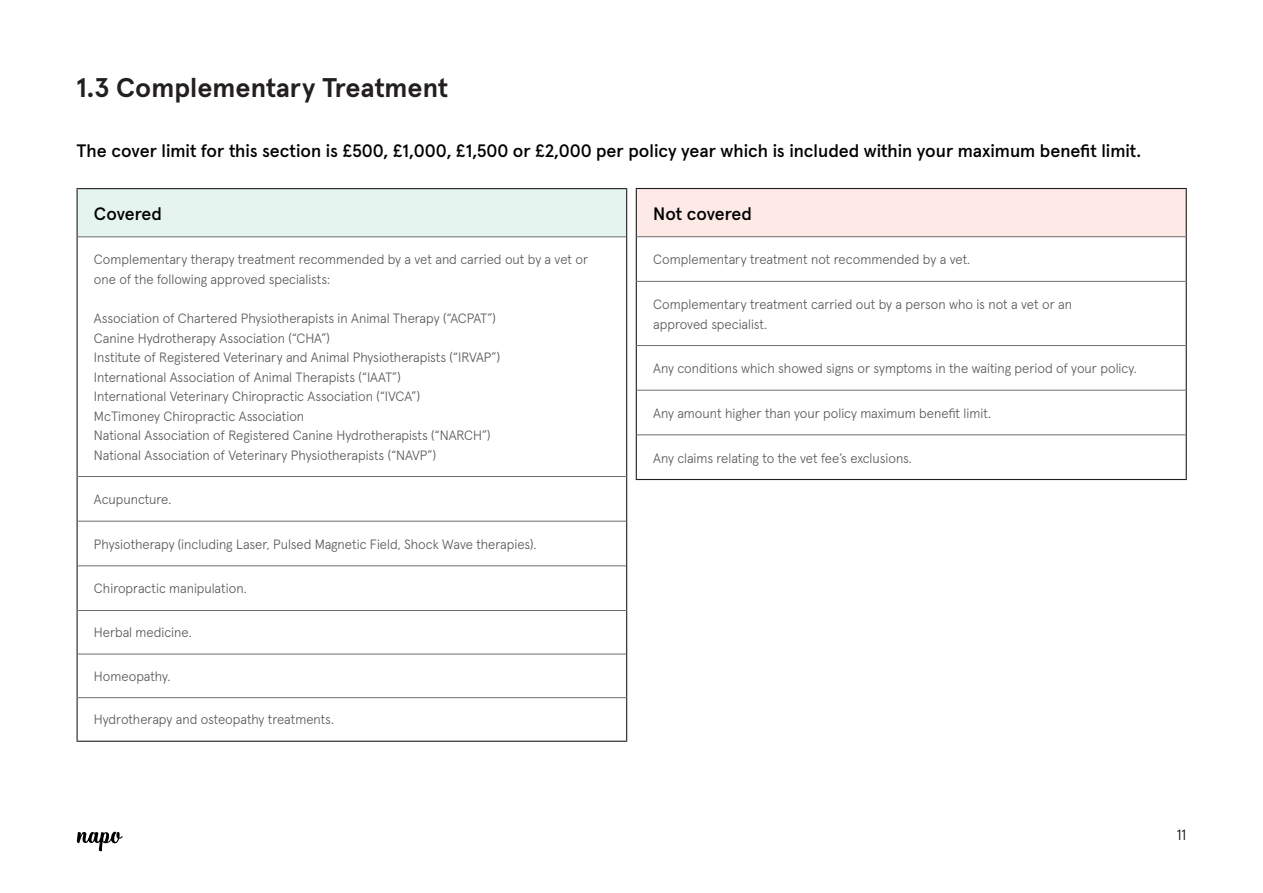
<style>
.page{position:relative;width:1263px;height:893px;background:#fff}
.page>*{position:absolute;margin:0;border:0;box-sizing:border-box;transform-origin:0 0}
.t1{font:700 27px "Apercu Pro";color:#231f20}
.t2{font:500 18px "Apercu Pro";color:#000}
.t3{font:300 15px "Apercu Pro";color:#000}
.t4{font:300 13.5px/19.5px "Apercu Pro";color:#57585a}
</style>
<div class="page">
<svg style="left:77px;top:831px;width:46px;height:21px"></svg>
<div style="left:77px;top:189px;width:550px;height:48px;background:#e5f4ee"></div>
<hr style="left:77px;top:188px;width:550px;height:1px;background:#231f20">
<hr style="left:77px;top:741px;width:550px;height:1px;background:#231f20">
<hr style="left:77px;top:189px;width:1px;height:48px;background:#231f20">
<hr style="left:626px;top:189px;width:1px;height:48px;background:#231f20">
<hr style="left:77px;top:237px;width:1px;height:239px;background:#231f20">
<hr style="left:626px;top:237px;width:1px;height:239px;background:#231f20">
<hr style="left:77px;top:476px;width:1px;height:45px;background:#231f20">
<hr style="left:626px;top:476px;width:1px;height:45px;background:#231f20">
<hr style="left:77px;top:521px;width:1px;height:45px;background:#231f20">
<hr style="left:626px;top:521px;width:1px;height:45px;background:#231f20">
<hr style="left:77px;top:566px;width:1px;height:44px;background:#231f20">
<hr style="left:626px;top:566px;width:1px;height:44px;background:#231f20">
<hr style="left:77px;top:610px;width:1px;height:44px;background:#231f20">
<hr style="left:626px;top:610px;width:1px;height:44px;background:#231f20">
<hr style="left:77px;top:654px;width:1px;height:44px;background:#231f20">
<hr style="left:626px;top:654px;width:1px;height:44px;background:#231f20">
<hr style="left:77px;top:698px;width:1px;height:43px;background:#231f20">
<hr style="left:626px;top:698px;width:1px;height:43px;background:#231f20">
<hr style="left:78px;top:236px;width:548px;height:1px;background:#6c6d70">
<hr style="left:78px;top:476px;width:548px;height:1px;background:#6c6d70">
<hr style="left:78px;top:521px;width:548px;height:1px;background:#6c6d70">
<hr style="left:78px;top:565px;width:548px;height:1px;background:#6c6d70">
<hr style="left:78px;top:610px;width:548px;height:1px;background:#6c6d70">
<hr style="left:78px;top:654px;width:548px;height:1px;background:#6c6d70">
<hr style="left:78px;top:697px;width:548px;height:1px;background:#6c6d70">
<div style="left:636px;top:189px;width:550px;height:48px;background:#fde9e6"></div>
<hr style="left:636px;top:188px;width:551px;height:1px;background:#231f20">
<hr style="left:636px;top:189px;width:1px;height:48px;background:#231f20">
<hr style="left:1186px;top:189px;width:1px;height:48px;background:#231f20">
<hr style="left:636px;top:237px;width:1px;height:44px;background:#231f20">
<hr style="left:1186px;top:237px;width:1px;height:44px;background:#231f20">
<hr style="left:636px;top:281px;width:1px;height:65px;background:#231f20">
<hr style="left:1186px;top:281px;width:1px;height:65px;background:#231f20">
<hr style="left:636px;top:346px;width:1px;height:44px;background:#231f20">
<hr style="left:1186px;top:346px;width:1px;height:44px;background:#231f20">
<hr style="left:636px;top:390px;width:1px;height:45px;background:#231f20">
<hr style="left:1186px;top:390px;width:1px;height:45px;background:#231f20">
<hr style="left:636px;top:435px;width:1px;height:44px;background:#231f20">
<hr style="left:1186px;top:435px;width:1px;height:44px;background:#231f20">
<hr style="left:636px;top:479px;width:551px;height:1px;background:#231f20">
<hr style="left:637px;top:236px;width:549px;height:1px;background:#6c6d70">
<hr style="left:637px;top:281px;width:549px;height:1px;background:#6c6d70">
<hr style="left:637px;top:345px;width:549px;height:1px;background:#6c6d70">
<hr style="left:637px;top:390px;width:549px;height:1px;background:#6c6d70">
<hr style="left:637px;top:434px;width:549px;height:1px;background:#6c6d70">
<p class="t1" style="left:77px;top:66px;width:373px">1.3 Complementary Treatment</p>
<p class="t2" style="left:77px;top:137px;width:1066px">The cover limit for this section is £500, £1,000, £1,500 or £2,000 per policy year which is included within your maximum benefit limit.</p>
<p class="t2" style="left:94px;top:200px;width:69px">Covered</p>
<p class="t4" style="left:94px;top:249px;width:496px">Complementary therapy treatment recommended by a vet and carried out by a vet or one of the following approved specialists:</p>
<p class="t4" style="left:94px;top:307px;width:403px">Association of Chartered Physiotherapists in Animal Therapy (“ACPAT”)</p>
<p class="t4" style="left:94px;top:327px;width:237px">Canine Hydrotherapy Association (“CHA”)</p>
<p class="t4" style="left:94px;top:346px;width:408px">Institute of Registered Veterinary and Animal Physiotherapists (“IRVAP”)</p>
<p class="t4" style="left:94px;top:366px;width:308px">International Association of Animal Therapists (“IAAT”)</p>
<p class="t4" style="left:94px;top:385px;width:328px">International Veterinary Chiropractic Association (“IVCA”)</p>
<p class="t4" style="left:94px;top:405px;width:212px">McTimoney Chiropractic Association</p>
<p class="t4" style="left:94px;top:424px;width:398px">National Association of Registered Canine Hydrotherapists (“NARCH”)</p>
<p class="t4" style="left:94px;top:444px;width:344px">National Association of Veterinary Physiotherapists (“NAVP”)</p>
<p class="t4" style="left:94px;top:489px;width:79px">Acupuncture.</p>
<p class="t4" style="left:94px;top:533px;width:444px">Physiotherapy (including Laser, Pulsed Magnetic Field, Shock Wave therapies).</p>
<p class="t4" style="left:94px;top:578px;width:154px">Chiropractic manipulation.</p>
<p class="t4" style="left:94px;top:621px;width:99px">Herbal medicine.</p>
<p class="t4" style="left:94px;top:665px;width:78px">Homeopathy.</p>
<p class="t4" style="left:94px;top:709px;width:242px">Hydrotherapy and osteopathy treatments.</p>
<p class="t2" style="left:653px;top:199px;width:100px">Not covered</p>
<p class="t4" style="left:653px;top:249px;width:319px">Complementary treatment not recommended by a vet.</p>
<p class="t4" style="left:653px;top:293px;width:420px">Complementary treatment carried out by a person who is not a vet or an approved specialist.</p>
<p class="t4" style="left:653px;top:358px;width:485px">Any conditions which showed signs or symptoms in the waiting period of your policy.</p>
<p class="t4" style="left:653px;top:402px;width:339px">Any amount higher than your policy maximum benefit limit.</p>
<p class="t4" style="left:653px;top:447px;width:260px">Any claims relating to the vet fee’s exclusions.</p>
<p class="t3" style="left:1177px;top:823px;width:11px">11</p>
</div>
